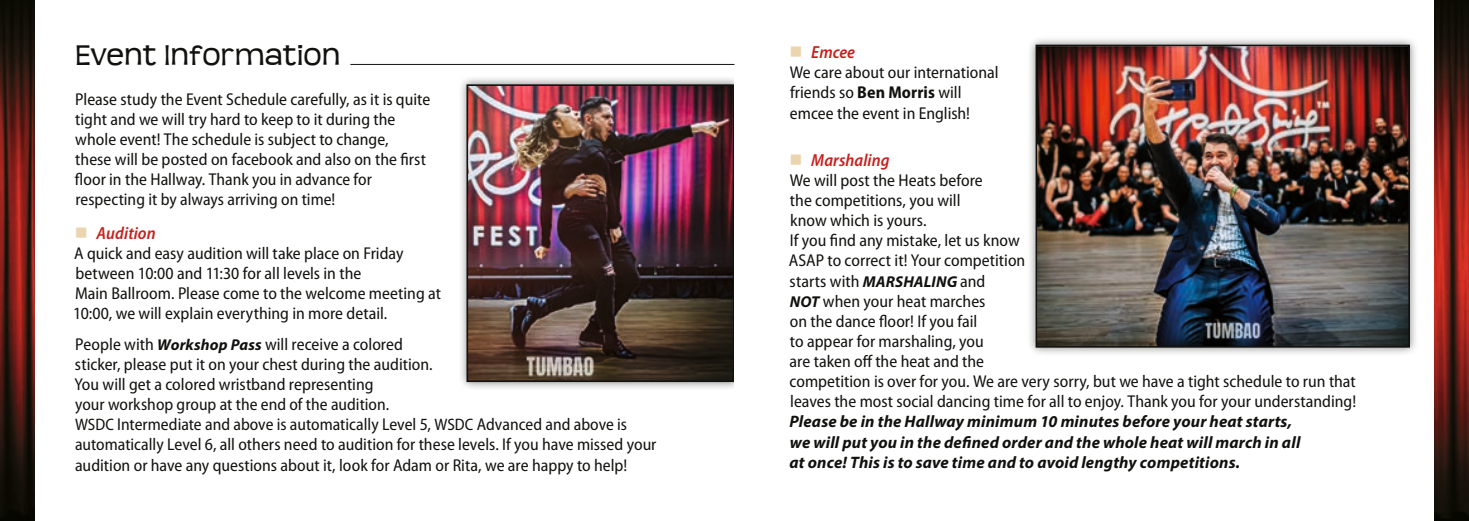
<style>
.page{position:relative;width:1469px;height:521px;background:#fff}
.page>*{position:absolute;margin:0;border:0;box-sizing:border-box;transform-origin:0 0}
.t1{font:31.5px "Teen";letter-spacing:.005em;color:#11110f}
.t2{font:italic 600 semi-condensed 17.5px "Myriad Pro";letter-spacing:.005em;color:#c6211c}
.t3{font:semi-condensed 17.15px/20.1px "Myriad Pro";color:#11110f}
.t4{font:italic 700 16.62px/20.1px "Myriad Pro";letter-spacing:.01em;color:#11110f}
.s1{color:#ebd5af}
.s2{font-weight:700;font-style:italic;font-stretch:normal;font-size:15.75px}
.s3{font-size:16.62px}
.s4{font-weight:700}
</style>
<div class="page">
<div style="left:1026px;top:35px;width:392px;height:322px;background:#11110f;opacity:.51"></div>
<img style="left:1038px;top:48px;width:368px;height:297px">
<div style="left:1035px;top:45px;width:374px;height:303px;border:2px solid #11110f"></div>
<img style="left:1434px;top:0;width:34px;height:521px">
<img style="left:0;top:0;width:35px;height:521px">
<div style="left:458px;top:76px;width:285px;height:315px;background:#11110f;opacity:.51"></div>
<img style="left:469px;top:87px;width:262px;height:292px">
<div style="left:466px;top:84px;width:268px;height:298px;border:2px solid #11110f"></div>
<div style="left:734px;top:0;width:27px;height:521px;background:#fff"></div>
<hr style="left:350px;top:64px;width:384px;height:1px;background:#11110f">
<h1 class="t1" style="left:75px;top:38px;width:266px">Event Information</h1>
<p class="t3" style="left:75px;top:89px;width:357px">Please study the Event Schedule carefully, as it is quite tight and we will try hard to keep to it during the whole event! The schedule is subject to change,<br>these will be posted on facebook and also on the first floor in the Hallway. Thank you in advance for respecting it by always arriving on time!</p>
<p class="t2" style="left:75px;top:223px;width:82px"><span class="s1">■</span> Audition</p>
<p class="t3" style="left:73px;top:243px;width:369px">A quick and easy audition will take place on Friday between 10:00 and 11:30 for all levels in the<br>Main Ballroom. Please come to the welcome meeting at 10:00, we will explain everything in more detail.</p>
<p class="t3" style="left:74px;top:334px;width:583px">People with <span class="s2">Workshop Pass</span> will receive a colored<br>sticker, please put it on your chest during the audition.<br>You will get a colored wristband representing<br>your workshop group at the end of the audition.<br><span class="s3">WSDC</span> Intermediate and above is automatically Level 5, <span class="s3">WSDC</span> Advanced and above is automatically Level 6, all others need to audition for these levels. If you have missed your audition or have any questions about it, look for Adam or Rita, we are happy to help!</p>
<p class="t2" style="left:789px;top:43px;width:67px"><span class="s1">■</span> Emcee</p>
<p class="t3" style="left:789px;top:63px;width:210px">We care about our international friends so <span class="s4">Ben Morris</span> will emcee the event in English!</p>
<p class="t2" style="left:789px;top:150px;width:102px"><span class="s1">■</span> Marshaling</p>
<p class="t3" style="left:788px;top:170px;width:569px">We will post the Heats before<br>the competitions, you will<br>know which is yours.<br>If you find any mistake, let us know<br>ASAP to correct it! Your competition<br>starts with <span class="s2">MARSHALING</span> and<br><span class="s2">NOT</span> when your heat marches<br>on the dance floor! If you fail<br>to appear for marshaling, you<br>are taken off the heat and the<br>competition is over for you. We are very sorry, but we have a tight schedule to run that leaves the most social dancing time for all to enjoy. Thank you for your understanding!</p>
<p class="t4" style="left:789px;top:411px;width:512px">Please be in the Hallway minimum 10 minutes before your heat starts, we will put you in the defined order and the whole heat will march in all at once! This is to save time and to avoid lengthy competitions.</p>
</div>
